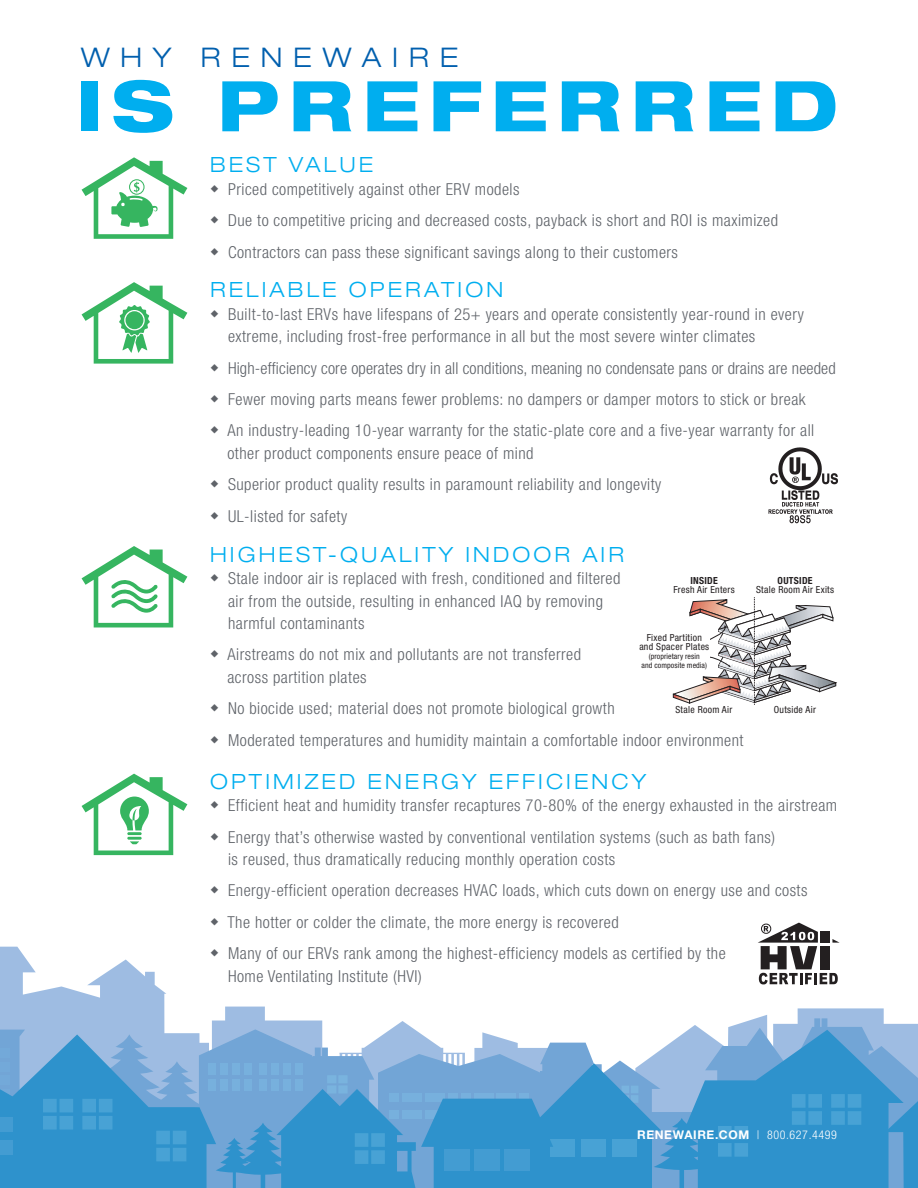
<style>
.page{position:relative;width:918px;height:1188px;background:#fff}
.page>*{position:absolute;margin:0;border:0;box-sizing:border-box;transform-origin:0 0}
.t1{font:800 expanded 69.9px "Helvetica Neue LT Std";letter-spacing:.13em;color:#00aeef}
.t2{font:300 expanded 27.15px "Helvetica Neue LT Std";letter-spacing:.4em;color:#015fae}
.t3{font:300 expanded 21px "Helvetica Neue LT Std";letter-spacing:.15em;color:#00aeef}
.t4{font:300 condensed 16.5px/22.5px "Helvetica Neue";letter-spacing:.03em;color:#5f6369}
.t5{font:300 condensed 16.5px "Helvetica Neue";letter-spacing:.01em;color:#5f6369}
.t6{font:700 12px "Helvetica Neue LT Std";letter-spacing:.05em;color:#fff}
.t7{font:condensed 9.75px/9.1px "Helvetica Neue";letter-spacing:.03em;color:#231f20;text-align:center}
.t8{font:700 condensed 9.75px "Helvetica Neue";letter-spacing:.03em;color:#231f20}
.t9{font:condensed 7.8px/9.1px "Helvetica Neue";letter-spacing:.01em;color:#231f20;text-align:center}
.s1{font-family:"Helvetica Neue";font-weight:300;font-stretch:condensed}
</style>
<div class="page">
<svg style="left:82px;top:157px;width:105px;height:82px"></svg>
<svg style="left:82px;top:282px;width:105px;height:82px"></svg>
<img style="left:768px;top:447px;width:70px;height:76px">
<svg style="left:82px;top:774px;width:105px;height:81px"></svg>
<svg style="left:758px;top:923px;width:82px;height:61px"></svg>
<svg style="left:757px;top:1008px;width:127px;height:10px"></svg>
<svg style="left:0;top:946px;width:414px;height:83px"></svg>
<svg style="left:689px;top:1018px;width:229px;height:11px;fill:#9ebce2"></svg>
<svg style="left:0;top:1029px;width:918px;height:159px;background:#5aa3d4"></svg>
<div style="left:504px;top:1149px;width:26px;height:22px;background:#439cd2"></div>
<div style="left:444px;top:1149px;width:26px;height:22px;background:#439cd2"></div>
<div style="left:474px;top:1149px;width:26px;height:22px;background:#439cd2"></div>
<svg style="left:82px;top:546px;width:105px;height:81px"></svg>
<svg style="left:672px;top:597px;width:164px;height:108px"></svg>
<h2 class="t2" style="left:81px;top:41px;width:379px">WHY RENEWAIRE</h2>
<h1 class="t1" style="left:76px;top:61px;width:764px">IS PREFERRED</h1>
<p class="t3" style="left:210px;top:152px;width:165px">BEST VALUE</p>
<p class="t4" style="left:210px;top:178px;width:311px">◆ Priced competitively against other ERV models</p>
<p class="t4" style="left:210px;top:209px;width:570px">◆ Due to competitive pricing and decreased costs, payback is short and ROI is maximized</p>
<p class="t4" style="left:210px;top:241px;width:470px">◆ Contractors can pass these significant savings along to their customers</p>
<p class="t3" style="left:210px;top:277px;width:295px">RELIABLE OPERATION</p>
<p class="t4" style="left:228px;top:302px;width:577px;text-indent:-18px">◆ Built-to-last ERVs have lifespans of 25+ years and operate consistently year-round in every extreme, including frost-free performance in all but the most severe winter climates</p>
<p class="t5" style="left:210px;top:358px;width:627px">◆ High-efficiency core operates dry in all conditions, meaning no condensate pans or drains are needed</p>
<p class="t4" style="left:210px;top:388px;width:597px">◆ Fewer moving parts means fewer problems: no dampers or damper motors to stick or break</p>
<p class="t4" style="left:227px;top:419px;width:588px;text-indent:-17px">◆ An industry-leading 10-year warranty for the static-plate core and a five-year warranty for all other product components ensure peace of mind</p>
<p class="t4" style="left:210px;top:473px;width:453px">◆ Superior product quality results in paramount reliability and longevity</p>
<p class="t4" style="left:210px;top:504px;width:139px">◆ UL-listed for safety</p>
<p class="t3" style="left:210px;top:542px;width:416px">HIGHEST-QUALITY INDOOR AIR</p>
<p class="t4" style="left:228px;top:567px;width:394px;text-indent:-18px">◆ Stale indoor air is replaced with fresh, conditioned and filtered air from the outside, resulting in enhanced IAQ by removing harmful contaminants</p>
<p class="t4" style="left:227px;top:643px;width:355px;text-indent:-17px">◆ Airstreams do not mix and pollutants are not transferred across partition plates</p>
<p class="t4" style="left:210px;top:697px;width:406px">◆ No biocide used; material does not promote biological growth</p>
<p class="t4" style="left:210px;top:729px;width:535px">◆ Moderated temperatures and humidity maintain a comfortable indoor environment</p>
<p class="t8" style="left:690px;top:575px;width:29px">INSIDE</p>
<p class="t7" style="left:674px;top:585px;width:63px">Fresh Air Enters</p>
<p class="t8" style="left:778px;top:575px;width:37px">OUTSIDE</p>
<p class="t7" style="left:756px;top:585px;width:79px">Stale Room Air Exits</p>
<p class="t7" style="left:639px;top:633px;width:71px">Fixed Partition and Spacer Plates</p>
<p class="t9" style="left:642px;top:652px;width:67px">(proprietary resin<br>and composite media)</p>
<p class="t7" style="left:675px;top:705px;width:58px">Stale Room Air</p>
<p class="t7" style="left:774px;top:705px;width:44px">Outside Air</p>
<p class="t3" style="left:210px;top:769px;width:438px">OPTIMIZED ENERGY EFFICIENCY</p>
<p class="t4" style="left:210px;top:794px;width:629px">◆ Efficient heat and humidity transfer recaptures 70-80% of the energy exhausted in the airstream</p>
<p class="t4" style="left:228px;top:825px;width:549px;text-indent:-18px">◆ Energy that’s otherwise wasted by conventional ventilation systems (such as bath fans) is reused, thus dramatically reducing monthly operation costs</p>
<p class="t4" style="left:210px;top:879px;width:599px">◆ Energy-efficient operation decreases HVAC loads, which cuts down on energy use and costs</p>
<p class="t4" style="left:210px;top:911px;width:410px">◆ The hotter or colder the climate, the more energy is recovered</p>
<p class="t4" style="left:228px;top:942px;width:499px;text-indent:-18px">◆ Many of our ERVs rank among the highest-efficiency models as certified by the<br>Home Ventilating Institute (HVI)</p>
<p class="t6" style="left:637px;top:1127px;width:201px">RENEWAIRE.COM <span class="s1">| 800.627.4499</span></p>
</div>
